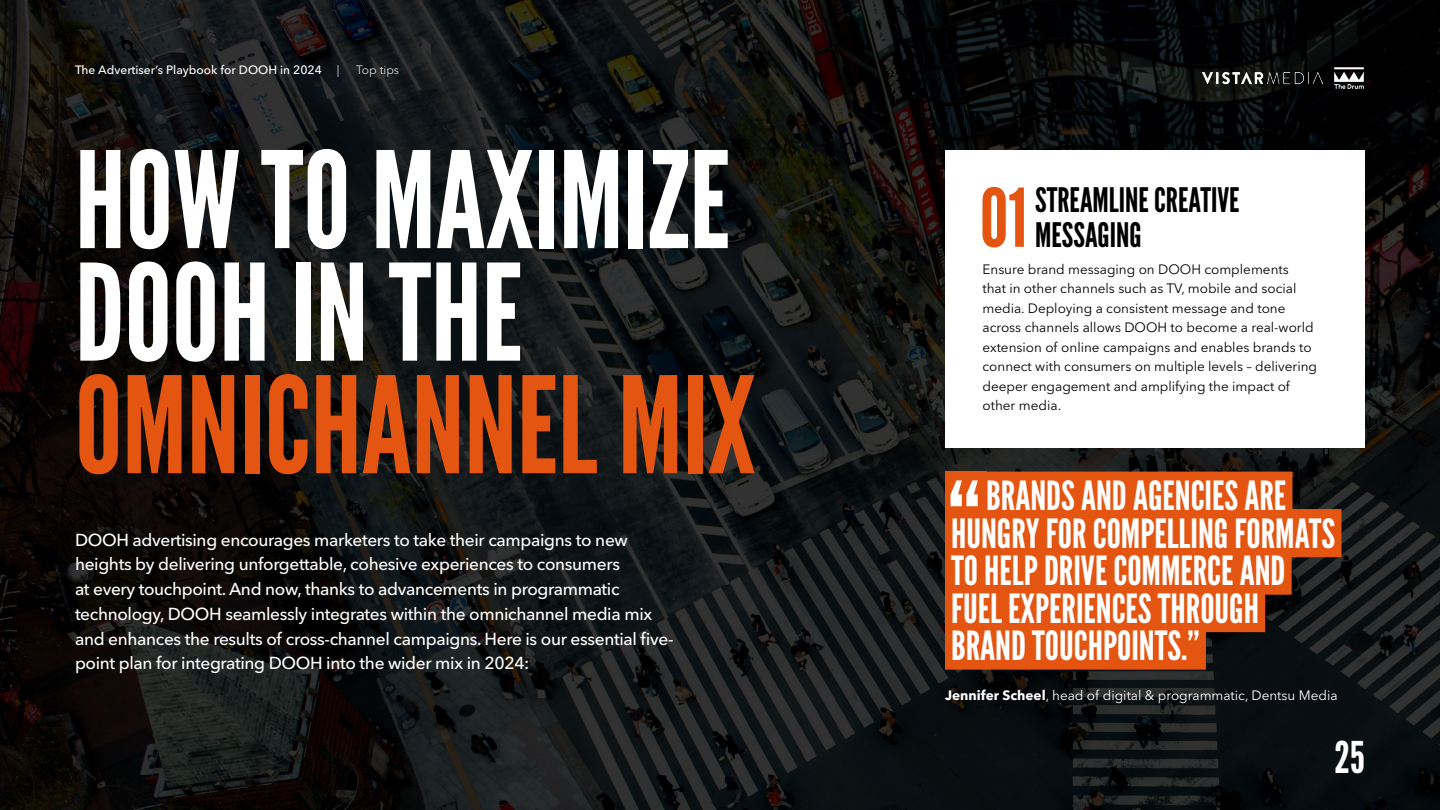
<style>
.page{position:relative;width:1440px;height:810px;background:#fff}
.page>*{position:absolute;margin:0;border:0;box-sizing:border-box;transform-origin:0 0}
.t1{font:133.5px/112.6px "League Gothic";color:#fff}
.t2{font:133.5px "League Gothic";color:#e35510}
.t3{font:80.7px "League Gothic";color:#e35510}
.t4{font:43.65px "League Gothic";color:#fff}
.t5{font:40.12px/37.5px "League Gothic";color:#fff}
.t6{font:33.75px/34.5px "League Gothic";color:#000}
.t7{font:500 17.25px/24.8px "Avenir Next LT Pro";letter-spacing:-.02em;color:#fff}
.t8{font:13.5px/19.5px "Avenir Next LT Pro";color:#000}
.t9{font:13.5px "Avenir Next LT Pro";color:#fff}
.t10{font:500 12px "Avenir Next LT Pro";color:#fff}
.t11{font:300 12px "Avenir Next LT Pro";color:#fff}
.s1{font-weight:700}
</style>
<div class="page">
<img style="left:0;top:0;width:1440px;height:810px">
<div style="left:945px;top:150px;width:420px;height:298px;background:#fff"></div>
<div style="left:986px;top:472px;width:306px;height:48px;background:#e35510"></div>
<div style="left:945px;top:509px;width:397px;height:48px;background:#e35510"></div>
<div style="left:945px;top:547px;width:347px;height:48px;background:#e35510"></div>
<div style="left:945px;top:584px;width:320px;height:48px;background:#e35510"></div>
<div style="left:945px;top:621px;width:261px;height:49px;background:#e35510"></div>
<div style="left:945px;top:472px;width:41px;height:38px;background:#e35510"></div>
<svg style="left:951px;top:480px;width:27px;height:26px"></svg>
<img style="left:1332px;top:65px;width:33px;height:25px">
<img style="left:1203px;top:70px;width:120px;height:15px">
<p class="t10" style="left:75px;top:63px;width:248px">The Advertiser’s Playbook for DOOH in 2024</p>
<p class="t11" style="left:337px;top:63px;width:4px">|</p>
<p class="t11" style="left:356px;top:63px;width:44px">Top tips</p>
<h1 class="t1" style="left:75px;top:145px;width:657px">HOW TO MAXIMIZE<br>DOOH IN THE</h1>
<h1 class="t2" style="left:75px;top:346px;width:682px">OMNICHANNEL MIX</h1>
<p class="t7" style="left:75px;top:527px;width:600px">DOOH advertising encourages marketers to take their campaigns to new heights by delivering unforgettable, cohesive experiences to consumers<br>at every touchpoint. And now, thanks to advancements in programmatic technology, DOOH seamlessly integrates within the omnichannel media mix and enhances the results of cross-channel campaigns. Here is our essential five&shy;point plan for integrating DOOH into the wider mix in 2024:</p>
<h2 class="t3" style="left:980px;top:170px;width:49px">01</h2>
<h3 class="t6" style="left:1035px;top:183px;width:206px">STREAMLINE CREATIVE<br>MESSAGING</h3>
<p class="t8" style="left:982px;top:259px;width:336px">Ensure brand messaging on DOOH complements<br>that in other channels such as TV, mobile and social media. Deploying a consistent message and tone across channels allows DOOH to become a real-world extension of online campaigns and enables brands to connect with consumers on multiple levels – delivering deeper engagement and amplifying the impact of other media.</p>
<h3 class="t5" style="left:951px;top:477px;width:386px;text-indent:35px">BRANDS AND AGENCIES ARE<br>HUNGRY FOR COMPELLING FORMATS<br>TO HELP DRIVE COMMERCE AND<br>FUEL EXPERIENCES THROUGH<br>BRAND TOUCHPOINTS.”</h3>
<p class="t9" style="left:945px;top:687px;width:394px"><span class="s1">Jennifer Scheel</span>, head of digital &amp; programmatic, Dentsu Media</p>
<h3 class="t4" style="left:1334px;top:731px;width:32px">25</h3>
</div>
